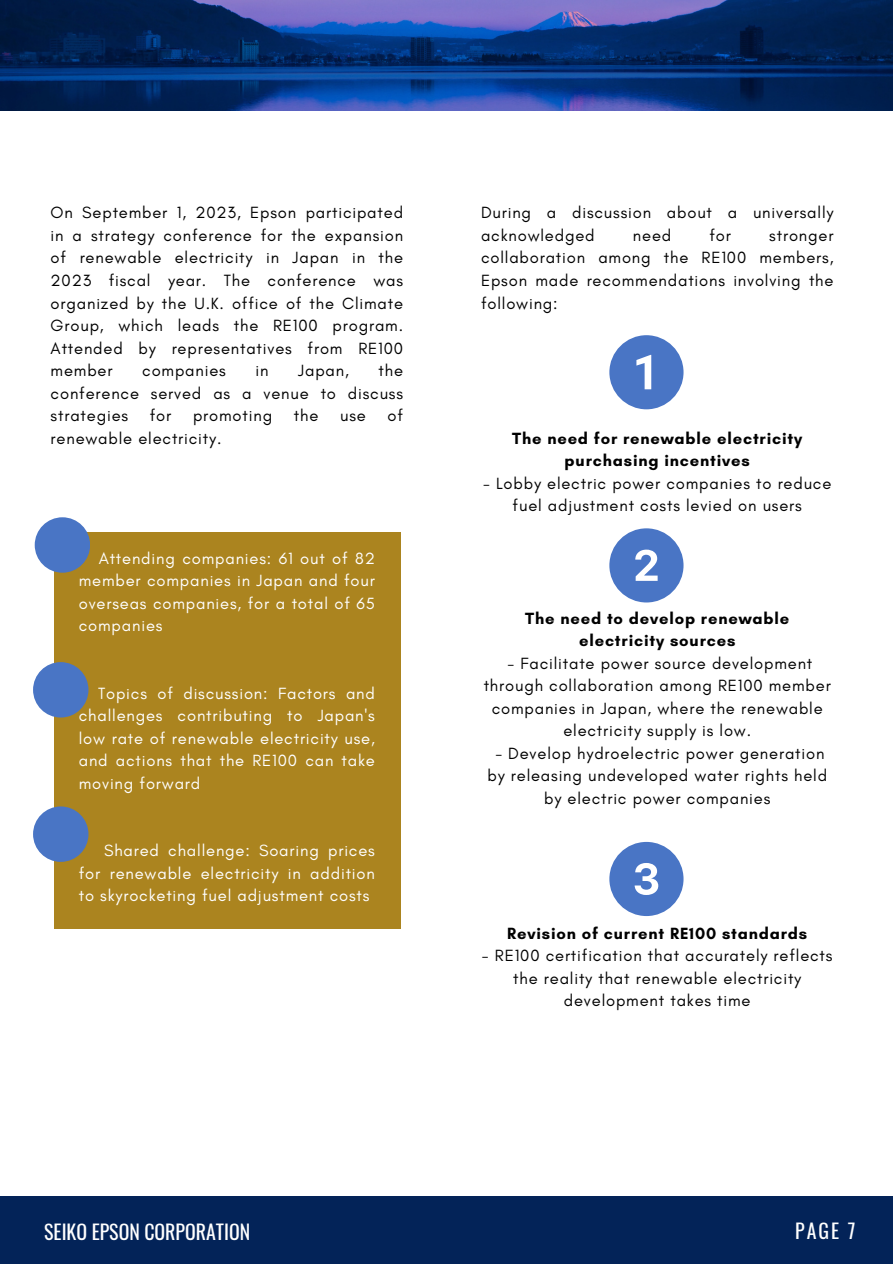
<style>
.page{position:relative;width:893px;height:1264px;background:#fff}
.page>*{position:absolute;margin:0;border:0;box-sizing:border-box;transform-origin:0 0}
.t1{font:19.8px "Oswald";color:#fff}
.t2{font:16.5px/22.5px "Glacial Indifference";letter-spacing:.05em;color:#000;text-align:center}
.t3{font:16.5px/22.5px "Glacial Indifference";letter-spacing:.05em;color:#fff;text-align:justify}
.t4{font:700 16.5px/22.5px "Glacial Indifference";letter-spacing:.05em;color:#000;text-align:center}
</style>
<div class="page">
<img style="left:0;top:0;width:892px;height:110px">
<div style="left:54px;top:533px;width:347px;height:396px;background:#ab841f"></div>
<div style="left:35px;top:517px;width:55px;height:55px;background:#4975c5;border-radius:50%"></div>
<div style="left:33px;top:806px;width:55px;height:55px;background:#4975c5;border-radius:50%"></div>
<div style="left:33px;top:662px;width:55px;height:55px;background:#4975c5;border-radius:50%"></div>
<svg style="left:609px;top:335px;width:74px;height:74px"></svg>
<svg style="left:609px;top:528px;width:74px;height:74px"></svg>
<svg style="left:609px;top:842px;width:74px;height:74px"></svg>
<div style="left:0;top:1195px;width:892px;height:68px;background:#032358"></div>
<p class="t2" style="left:51px;top:201px;width:354px;text-align:justify">On September 1, 2023, Epson participated in a strategy conference for the expansion of renewable electricity in Japan in the 2023 fiscal year. The conference was organized by the U.K. office of the Climate Group, which leads the RE100 program.<br>Attended by representatives from RE100 member</p>
<p class="t2" style="left:51px;top:359px;width:354px;text-align:justify;text-indent:328px">the conference served as a venue to discuss strategies</p>
<p class="t2" style="left:142px;top:359px;width:85px">companies</p>
<p class="t2" style="left:255px;top:359px;width:15px">in</p>
<p class="t2" style="left:298px;top:359px;width:52px">Japan,</p>
<p class="t2" style="left:150px;top:404px;width:23px">for</p>
<p class="t2" style="left:193px;top:404px;width:81px">promoting</p>
<p class="t2" style="left:294px;top:404px;width:26px">the</p>
<p class="t2" style="left:340px;top:404px;width:27px">use</p>
<p class="t2" style="left:387px;top:404px;width:17px">of</p>
<p class="t2" style="left:51px;top:426px;width:172px">renewable electricity.</p>
<p class="t3" style="left:79px;top:546px;width:297px;text-indent:20px">Attending companies: 61 out of 82 member companies in Japan and four overseas companies, for a total of 65 companies</p>
<p class="t3" style="left:79px;top:681px;width:297px;text-indent:19px">Topics of discussion: Factors and challenges contributing to Japan's low rate of renewable electricity use, and actions that the RE100 can take moving forward</p>
<p class="t3" style="left:79px;top:839px;width:297px;text-indent:25px">Shared challenge: Soaring prices for renewable electricity in addition to skyrocketing fuel adjustment costs</p>
<p class="t2" style="left:481px;top:201px;width:354px;text-align:left">During a discussion about a universally acknowledged</p>
<p class="t2" style="left:633px;top:224px;width:40px">need</p>
<p class="t2" style="left:709px;top:224px;width:23px">for</p>
<p class="t2" style="left:481px;top:224px;width:354px;text-align:justify;text-indent:288px">stronger collaboration among the RE100 members, Epson made recommendations involving the following:</p>
<p class="t4" style="left:512px;top:426px;width:291px">The need for renewable electricity purchasing incentives</p>
<p class="t2" style="left:483px;top:471px;width:350px">- Lobby electric power companies to reduce fuel adjustment costs levied on users</p>
<p class="t4" style="left:525px;top:606px;width:265px">The need to develop renewable electricity sources</p>
<p class="t2" style="left:483px;top:651px;width:348px">- Facilitate power source development through collaboration among RE100 member companies in Japan, where the renewable electricity supply is low.</p>
<p class="t2" style="left:487px;top:741px;width:341px">- Develop hydroelectric power generation by releasing undeveloped water rights held by electric power companies</p>
<p class="t4" style="left:507px;top:921px;width:301px">Revision of current RE100 standards</p>
<p class="t2" style="left:482px;top:944px;width:352px">- RE100 certification that accurately reflects the reality that renewable electricity development takes time</p>
<p class="t1" style="left:44px;top:1216px;width:207px">SEIKO EPSON CORPORATION</p>
<p class="t1" style="left:795px;top:1215px;width:62px">PAGE 7</p>
</div>
